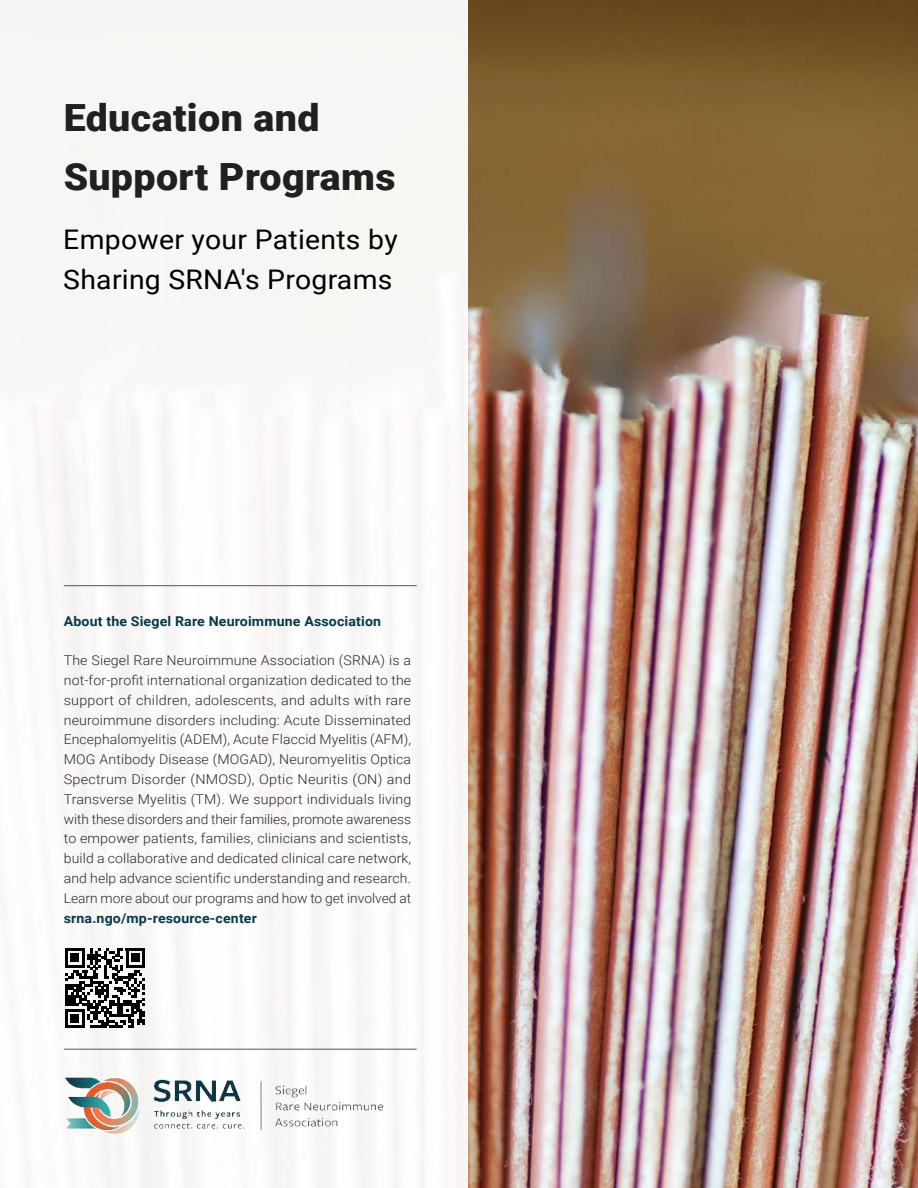
<style>
.page{position:relative;width:918px;height:1188px;background:#fff}
.page>*{position:absolute;margin:0;border:0;box-sizing:border-box;transform-origin:0 0}
.t1{font:900 37.5px/59.4px "Roboto";letter-spacing:.01em;color:#221f1f;scale:1.05 1}
.t2{font:27px/39.6px "Roboto";letter-spacing:.01em;color:#000;scale:1.05 1}
.t3{font:300 13.5px/19.8px "Roboto";color:#272831;text-align:justify;scale:1.05 1}
.t4{font:700 13.5px "Roboto";letter-spacing:.01em;color:#06394a;scale:1.05 1}
</style>
<div class="page">
<img style="left:468px;top:0;width:450px;height:1188px">
<div style="left:0;top:0;width:468px;height:1188px;background:#f9f7f7"></div>
<hr style="left:64px;top:585px;width:353px;height:1px;background:#51525f">
<hr style="left:64px;top:1049px;width:353px;height:1px;background:#51525f">
<img style="left:65px;top:1077px;width:318px;height:57px">
<svg style="left:65px;top:948px;width:80px;height:80px"></svg>
<h1 class="t1" style="left:63px;top:91px;width:318px">Education and<br>Support Programs</h1>
<h2 class="t2" style="left:63px;top:222px;width:320px">Empower your Patients by<br>Sharing SRNA's Programs</h2>
<p class="t4" style="left:64px;top:616px;width:304px">About the Siegel Rare Neuroimmune Association</p>
<p class="t3" style="left:64px;top:652px;width:332px">The Siegel Rare Neuroimmune Association (SRNA) is a not-for-profit international organization dedicated to the support of children, adolescents, and adults with rare neuroimmune disorders including: Acute Disseminated Encephalomyelitis (ADEM), Acute Flaccid Myelitis (AFM), MOG Antibody Disease (MOGAD), Neuromyelitis Optica Spectrum Disorder (NMOSD), Optic Neuritis (ON) and Transverse Myelitis (TM). We support individuals living with these disorders and their families, promote awareness to empower patients, families, clinicians and scientists, build a collaborative and dedicated clinical care network, and help advance scientific understanding and research.<br>Learn more about our programs and how to get involved at</p>
<p class="t4" style="left:64px;top:913px;width:185px">srna.ngo/mp-resource-center</p>
</div>
